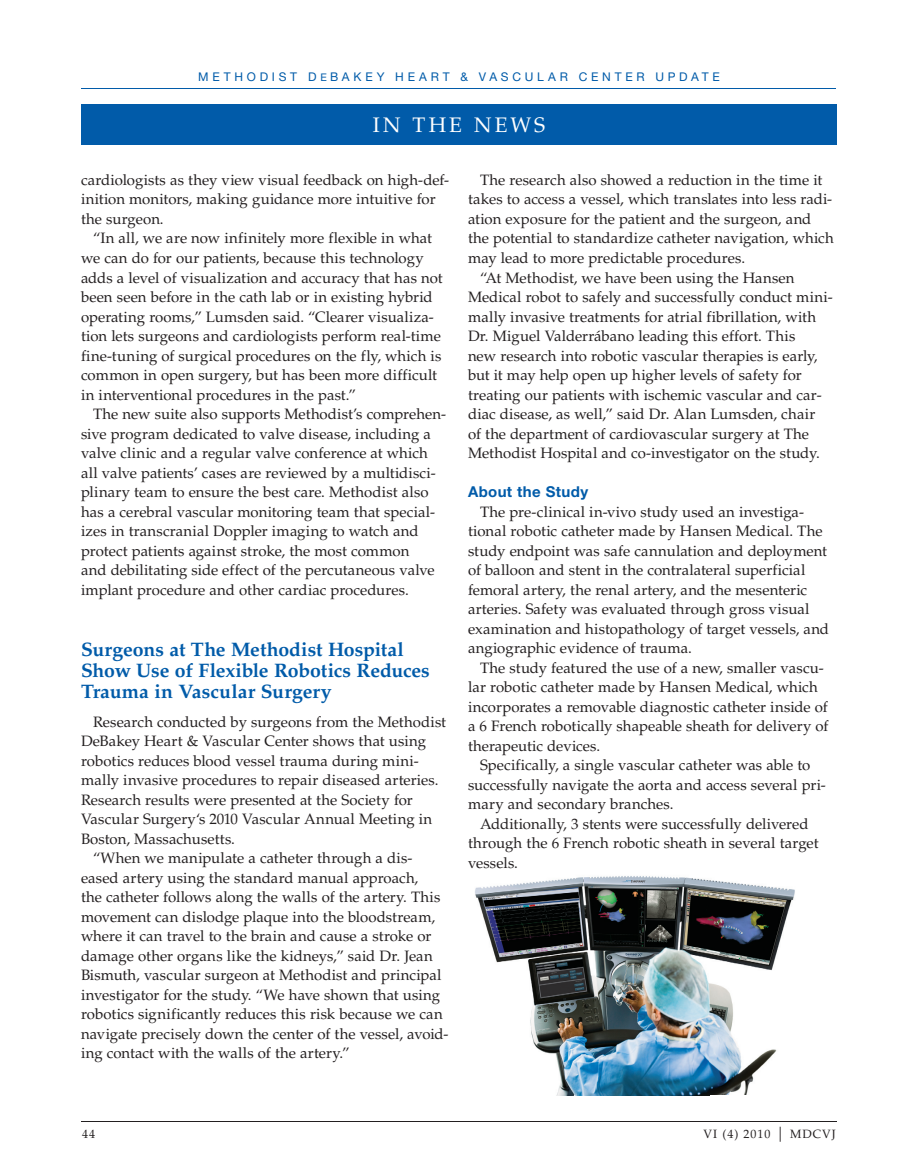
<style>
.page{position:relative;width:918px;height:1175px;background:#fff}
.page>*{position:absolute;margin:0;border:0;box-sizing:border-box;transform-origin:0 0}
.t1{font:21px "Palatino LT Std";letter-spacing:.15em;color:#fff}
.t2{font:700 19.5px/21px "Palatino LT Std";letter-spacing:-.005em;color:#015ba9}
.t3{font:15px/19.5px "Palatino LT Std";color:#231f20}
.t4{font:700 15px "Helvetica Neue";letter-spacing:.03em;color:#015ba9}
.t5{font:12px "Helvetica Neue";letter-spacing:.315em;color:#015ba9}
.t6{font:12px "Palatino LT Std";letter-spacing:.08em;color:#231f20}
.s1{font-size:10.5px}
.s2{font-size:15px}
</style>
<div class="page">
<hr style="left:81px;top:1121px;width:756px;height:1px;background:#231f20">
<hr style="left:82px;top:89px;width:754px;height:1px;background:#015ba9">
<div style="left:81px;top:104px;width:756px;height:41px;background:#015ba9"></div>
<img style="left:475px;top:876px;width:320px;height:219px">
<p class="t5" style="left:198px;top:70px;width:523px">MET HODIST D<span class="s1">E</span>BA K EY HEA RT &amp; VASCUL A R CENT ER UPDAT E</p>
<h1 class="t1" style="left:373px;top:113px;width:174px">IN THe NeWS</h1>
<p class="t3" style="left:81px;top:170px;width:370px">cardiologists as they view visual feedback on high-def&shy;inition monitors, making guidance more intuitive for the surgeon.</p>
<p class="t3" style="left:81px;top:229px;width:363px;text-indent:12px">“In all, we are now infinitely more flexible in what we can do for our patients, because this technology adds a level of visualization and accuracy that has not been seen before in the cath lab or in existing hybrid operating rooms,” Lumsden said. “Clearer visualiza&shy;tion lets surgeons and cardiologists perform real-time fine-tuning of surgical procedures on the fly, which is common in open surgery, but has been more difficult in interventional procedures in the past.”</p>
<p class="t3" style="left:81px;top:404px;width:367px;text-indent:12px">The new suite also supports Methodist’s comprehen&shy;sive program dedicated to valve disease, including a valve clinic and a regular valve conference at which all valve patients’ cases are reviewed by a multidisci&shy;plinary team to ensure the best care. Methodist also has a cerebral vascular monitoring team that special&shy;izes in transcranial Doppler imaging to watch and protect patients against stroke, the most common<br>and debilitating side effect of the percutaneous valve implant procedure and other cardiac procedures.</p>
<h2 class="t2" style="left:81px;top:639px;width:350px">Surgeons at The Methodist Hospital<br>Show Use of Flexible Robotics Reduces<br>Trauma in Vascular Surgery</h2>
<p class="t3" style="left:93px;top:712px;width:355px">Research conducted by surgeons from the Methodist</p>
<p class="t3" style="left:81px;top:731px;width:347px">DeBakey Heart &amp; Vascular Center shows that using</p>
<p class="t3" style="left:81px;top:751px;width:339px">robotics reduces blood vessel trauma during mini-</p>
<p class="t3" style="left:81px;top:770px;width:359px">mally invasive procedures to repair diseased arteries.</p>
<p class="t3" style="left:81px;top:790px;width:333px">Research results were presented at the Society for</p>
<p class="t3" style="left:81px;top:809px;width:353px">Vascular Surgery‘s 2010 Vascular Annual Meeting in</p>
<p class="t3" style="left:81px;top:829px;width:156px">Boston, Massachusetts.</p>
<p class="t3" style="left:93px;top:848px;width:321px">“When we manipulate a catheter through a dis-</p>
<p class="t3" style="left:81px;top:868px;width:339px">eased artery using the standard manual approach,</p>
<p class="t3" style="left:81px;top:887px;width:361px">the catheter follows along the walls of the artery. This</p>
<p class="t3" style="left:81px;top:907px;width:356px">movement can dislodge plaque into the bloodstream,</p>
<p class="t3" style="left:81px;top:926px;width:352px">where it can travel to the brain and cause a stroke or</p>
<p class="t3" style="left:81px;top:946px;width:353px">damage other organs like the kidneys,” said Dr. Jean</p>
<p class="t3" style="left:81px;top:965px;width:362px">Bismuth, vascular surgeon at Methodist and principal</p>
<p class="t3" style="left:81px;top:985px;width:361px">investigator for the study. “We have shown that using</p>
<p class="t3" style="left:81px;top:1004px;width:363px">robotics significantly reduces this risk because we can</p>
<p class="t3" style="left:81px;top:1024px;width:369px">navigate precisely down the center of the vessel, avoid-</p>
<p class="t3" style="left:81px;top:1043px;width:270px">ing contact with the walls of the artery.”</p>
<p class="t3" style="left:480px;top:170px;width:344px">The research also showed a reduction in the time it</p>
<p class="t3" style="left:468px;top:190px;width:366px">takes to access a vessel, which translates into less radi-</p>
<p class="t3" style="left:468px;top:209px;width:345px">ation exposure for the patient and the surgeon, and</p>
<p class="t3" style="left:468px;top:229px;width:367px">the potential to standardize catheter navigation, which</p>
<p class="t3" style="left:468px;top:248px;width:279px">may lead to more predictable procedures.</p>
<p class="t3" style="left:480px;top:268px;width:316px">“At Methodist, we have been using the Hansen</p>
<p class="t3" style="left:468px;top:287px;width:366px">Medical robot to safely and successfully conduct mini-</p>
<p class="t3" style="left:468px;top:307px;width:350px">mally invasive treatments for atrial fibrillation, with</p>
<p class="t3" style="left:468px;top:326px;width:329px">Dr. Miguel Valderrábano leading this effort. This</p>
<p class="t3" style="left:468px;top:346px;width:351px">new research into robotic vascular therapies is early,</p>
<p class="t3" style="left:468px;top:365px;width:335px">but it may help open up higher levels of safety for</p>
<p class="t3" style="left:468px;top:385px;width:355px">treating our patients with ischemic vascular and car-</p>
<p class="t3" style="left:468px;top:404px;width:349px">diac disease, as well,” said Dr. Alan Lumsden, chair</p>
<p class="t3" style="left:468px;top:424px;width:343px">of the department of cardiovascular surgery at The</p>
<p class="t3" style="left:468px;top:443px;width:353px">Methodist Hospital and co-investigator on the study.</p>
<p class="t4" style="left:468px;top:482px;width:122px">About the Study</p>
<p class="t3" style="left:468px;top:502px;width:363px;text-indent:12px">The pre-clinical in-vivo study used an investiga&shy;tional robotic catheter made by Hansen Medical. The study endpoint was safe cannulation and deployment of balloon and stent in the contralateral superficial femoral artery, the renal artery, and the mesenteric arteries. Safety was evaluated through gross visual examination and histopathology of target vessels, and angiographic evidence of trauma.</p>
<p class="t3" style="left:468px;top:658px;width:362px;text-indent:12px">The study featured the use of a new, smaller vascu&shy;lar robotic catheter made by Hansen Medical, which incorporates a removable diagnostic catheter inside of a 6 French robotically shapeable sheath for delivery of therapeutic devices.</p>
<p class="t3" style="left:468px;top:755px;width:359px;text-indent:12px">Specifically, a single vascular catheter was able to successfully navigate the aorta and access several pri&shy;mary and secondary branches.</p>
<p class="t3" style="left:468px;top:814px;width:352px;text-indent:12px">Additionally, 3 stents were successfully delivered through the 6 French robotic sheath in several target vessels.</p>
<p class="t6" style="left:82px;top:1126px;width:14px">44</p>
<p class="t6" style="left:704px;top:1126px;width:134px">VI (4) 2010 <span class="s2">|</span> MDCVJ</p>
</div>
